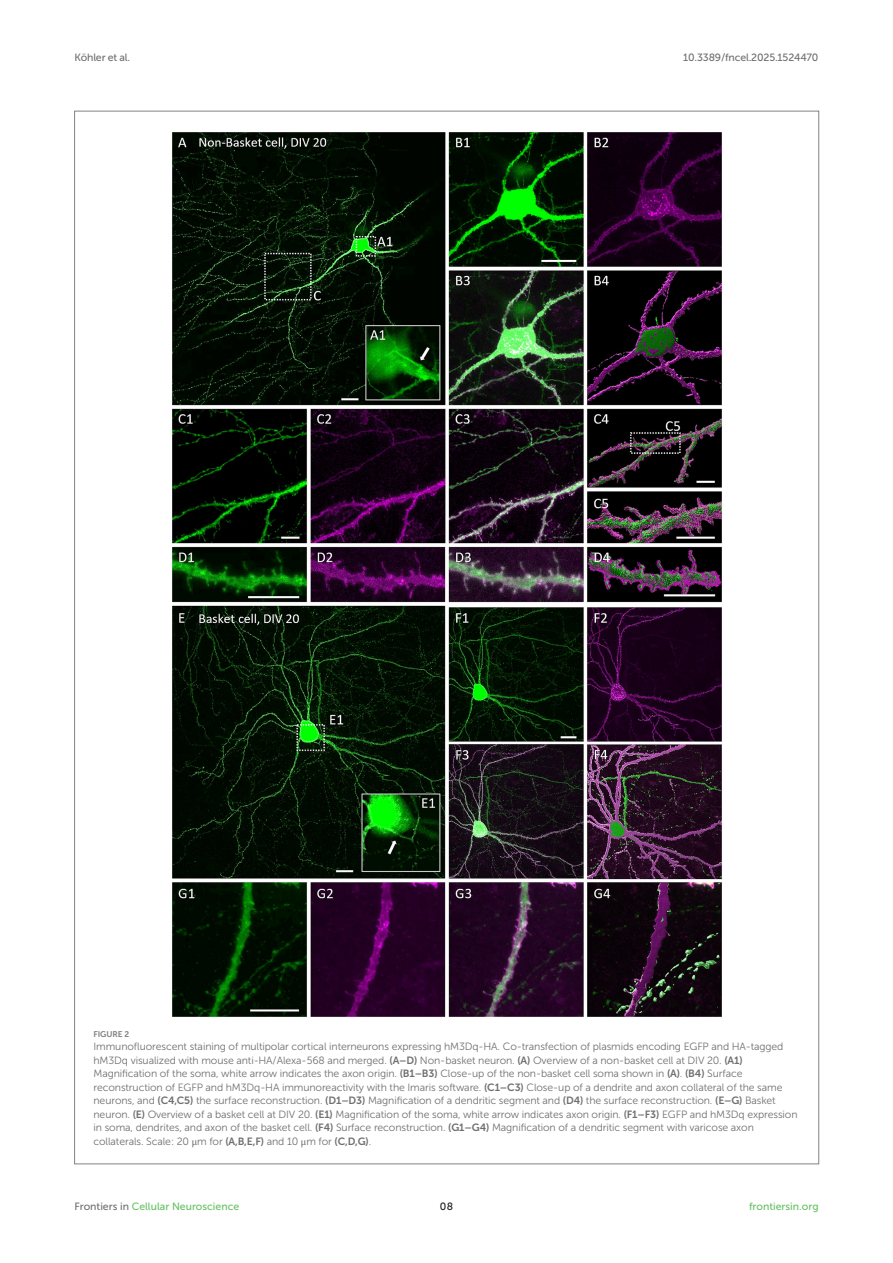
<style>
.page{position:relative;width:893px;height:1263px;background:#fff}
.page>*{position:absolute;margin:0;border:0;box-sizing:border-box;transform-origin:0 0}
.FIG_LEG{font:10.5px/13.5px "Museo Sans 300";letter-spacing:-.01em;color:#706f70}
.t1{font:10.5px "Museo Sans 500";color:#65c161}
.t2{font:10.5px "Museo Sans 500";letter-spacing:-.015em;color:#706f70}
.t3{font:10.5px "Museo Sans 500";color:#1b1c1b}
.FIG_HD{font:8.25px "Museo Sans 700";letter-spacing:-.01em;color:#7e7f7f}
.s1{font-family:"Museo Sans 700"}
.s2{font-family:"STIX General"}
.s3{color:#706f70}
</style>
<div class="page">
<img style="left:172px;top:131px;width:551px;height:886px">
<p class="t2" style="left:74px;top:51px;width:57px">Köhler et al.</p>
<p class="t2" style="left:683px;top:51px;width:137px">10.3389/fncel.2025.1524470</p>
<p class="FIG_HD" style="left:94px;top:1029px;width:37px">FIGURE 2</p>
<p class="FIG_LEG" style="left:94px;top:1040px;width:706px">Immunofluorescent staining of multipolar cortical interneurons expressing hM3Dq-HA. Co-transfection of plasmids encoding EGFP and HA-tagged hM3Dq visualized with mouse anti-HA/Alexa-568 and merged. <span class="s1">(A–D)</span> Non-basket neuron. <span class="s1">(A)</span> Overview of a non-basket cell at DIV 20. <span class="s1">(A1)<br></span>Magnification of the soma, white arrow indicates the axon origin. <span class="s1">(B1–B3)</span> Close-up of the non-basket cell soma shown in <span class="s1">(A)</span>. <span class="s1">(B4)</span> Surface reconstruction of EGFP and hM3Dq-HA immunoreactivity with the Imaris software. <span class="s1">(C1–C3)</span> Close-up of a dendrite and axon collateral of the same neurons, and <span class="s1">(C4,C5)</span> the surface reconstruction. <span class="s1">(D1–D3)</span> Magnification of a dendritic segment and <span class="s1">(D4)</span> the surface reconstruction. <span class="s1">(E–G)</span> Basket neuron. <span class="s1">(E)</span> Overview of a basket cell at DIV 20. <span class="s1">(E1)</span> Magnification of the soma, white arrow indicates axon origin. <span class="s1">(F1–F3)</span> EGFP and hM3Dq expression in soma, dendrites, and axon of the basket cell. <span class="s1">(F4)</span> Surface reconstruction. <span class="s1">(G1–G4)</span> Magnification of a dendritic segment with varicose axon collaterals. Scale: 20 <span class="s2">μ</span>m for <span class="s1">(A,B,E,F)</span> and 10 <span class="s2">μ</span>m for <span class="s1">(C,D,G)</span>.</p>
<p class="t1" style="left:74px;top:1200px;width:166px"><span class="s3">Frontiers in</span> Cellular Neuroscience</p>
<p class="t3" style="left:440px;top:1200px;width:15px">08</p>
<p class="t1" style="left:749px;top:1200px;width:71px">frontiersin.org</p>
</div>
